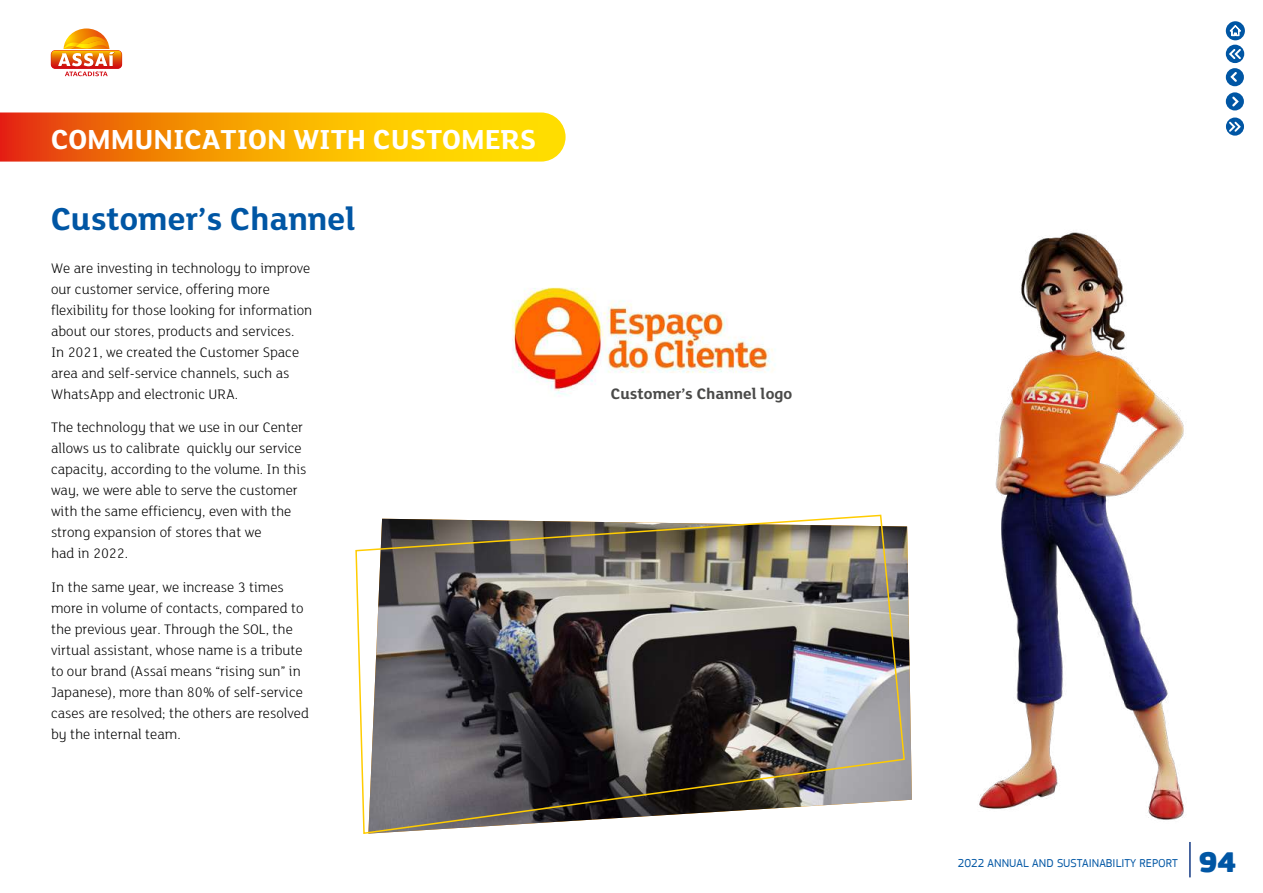
<style>
.page{position:relative;width:1263px;height:893px;background:#fff}
.page>*{position:absolute;margin:0;border:0;box-sizing:border-box;transform-origin:0 0}
.t1{font:34.5px "FS Lola Bold Regular";color:#0056a4}
.t2{font:30px "FS Lola Bold Regular";color:#fff}
.t3{font:900 30px "PF Square Sans Pro";color:#0056a4}
.t4{font:16.5px "FS Lola Bold Regular";color:#4a4a49}
.t5{font:15px/21px "FS Lola Light Regular";color:#000}
.t6{font:12px "PF Square Sans Pro";color:#0056a4}
</style>
<div class="page">
<svg style="left:51px;top:28px;width:71px;height:48px"></svg>
<svg style="left:0;top:112px;width:566px;height:50px;background:#f6a30a"></svg>
<hr style="left:1189px;top:842px;width:2px;height:35px;background:#143a84">
<img style="left:512px;top:287px;width:263px;height:109px">
<img style="left:979px;top:232px;width:205px;height:588px">
<img style="left:355px;top:514px;width:551px;height:320px">
<div style="left:1226px;top:45px;width:18px;height:18px;background:#0056a4;border-radius:50%"></div>
<svg style="left:1229px;top:49px;width:12px;height:10px"></svg>
<div style="left:1226px;top:92px;width:18px;height:18px;background:#0056a4;border-radius:50%"></div>
<svg style="left:1232px;top:97px;width:7px;height:10px"></svg>
<div style="left:1226px;top:68px;width:18px;height:18px;background:#0056a4;border-radius:50%"></div>
<svg style="left:1230px;top:72px;width:7px;height:10px"></svg>
<svg style="left:1226px;top:21px;width:19px;height:19px"></svg>
<svg style="left:1229px;top:25px;width:12px;height:11px"></svg>
<div style="left:1226px;top:118px;width:18px;height:18px;background:#0056a4;border-radius:50%"></div>
<svg style="left:1229px;top:122px;width:12px;height:10px"></svg>
<h2 class="t2" style="left:51px;top:123px;width:486px">COMMUNICATION WITH CUSTOMERS</h2>
<h1 class="t1" style="left:51px;top:200px;width:306px">Customer’s Channel</h1>
<p class="t5" style="left:51px;top:258px;width:263px">We are investing in technology to improve our customer service, offering more flexibility for those looking for information about our stores, products and services.<br>In 2021, we created the Customer Space area and self-service channels, such as WhatsApp and electronic URA.</p>
<p class="t5" style="left:51px;top:417px;width:257px">The technology that we use in our Center allows us to calibrate quickly our service capacity, according to the volume. In this way, we were able to serve the customer with the same efficiency, even with the strong expansion of stores that we<br>had in 2022.</p>
<p class="t5" style="left:51px;top:577px;width:259px">In the same year, we increase 3 times more in volume of contacts, compared to the previous year. Through the SOL, the virtual assistant, whose name is a tribute to our brand (Assaí means “rising sun” in Japanese), more than 80% of self-service cases are resolved; the others are resolved by the internal team.</p>
<p class="t4" style="left:611px;top:385px;width:183px">Customer’s Channel logo</p>
<p class="t6" style="left:958px;top:856px;width:222px">2022 ANNUAL AND SUSTAINABILITY REPORT</p>
<h2 class="t3" style="left:1199px;top:844px;width:38px">94</h2>
</div>
